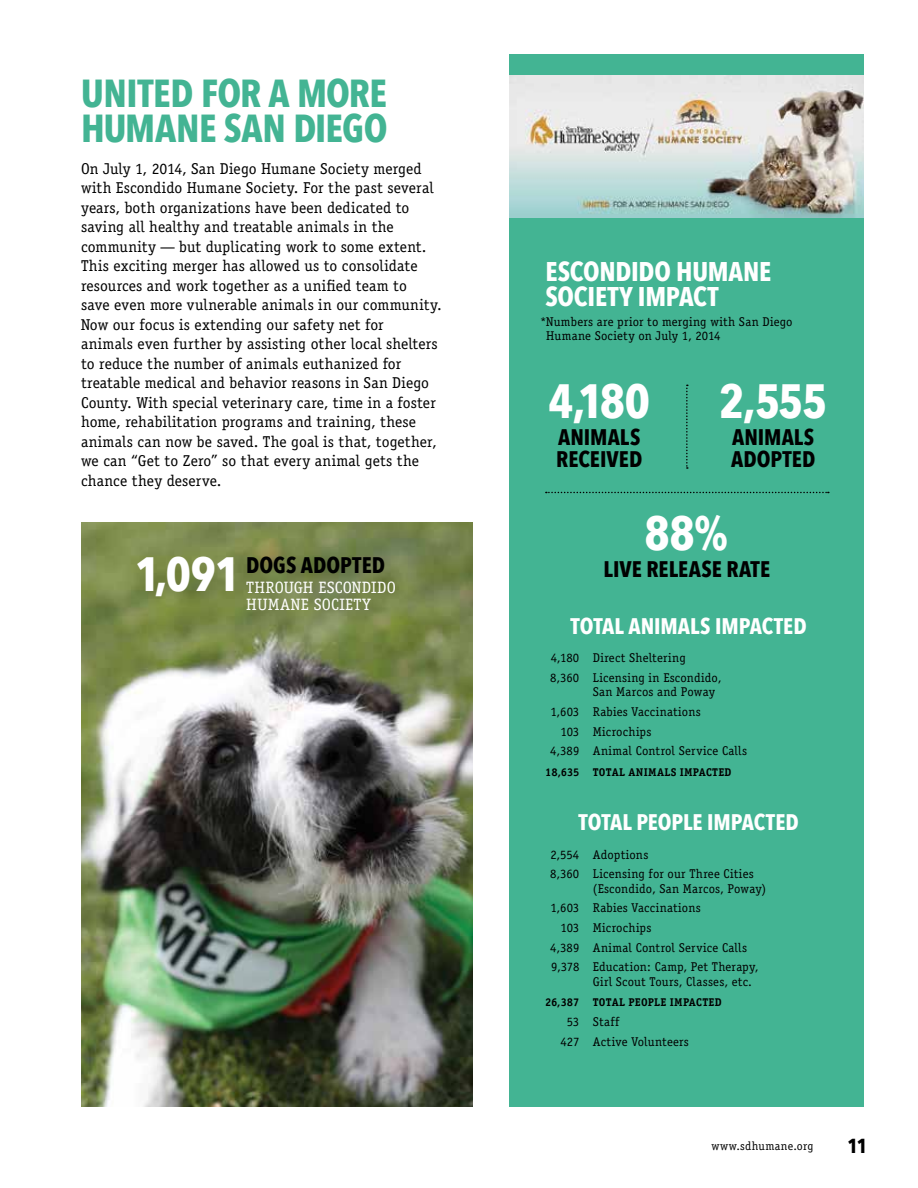
<style>
.page{position:relative;width:918px;height:1188px;background:#fff}
.page>*{position:absolute;margin:0;border:0;box-sizing:border-box;transform-origin:0 0}
.t1{font:700 48px "Avenir Next Condensed";letter-spacing:-.025em;color:#fff}
.t2{font:700 39px/36px "Avenir Next Condensed";letter-spacing:-.01em;color:#43b493}
.t3{font:700 27px/25.5px "Avenir Next Condensed";letter-spacing:-.01em;color:#fff}
.t4{font:700 22.5px/22.5px "Avenir Next Condensed";color:#000}
.t5{font:700 22.5px "Avenir Next Condensed";color:#fff}
.t6{font:700 20.25px "Avenir Next Condensed";color:#000}
.t7{font:16.5px/17.2px "Officina Serif";letter-spacing:.02em;color:#fff}
.t8{font:15.75px/19.5px "Officina Serif";letter-spacing:.005em;color:#000}
.t9{font:12.75px/19.6px "Officina Serif";letter-spacing:.015em;color:#000}
.t10{font:12px "Officina Serif";letter-spacing:.03em;color:#000}
.t11{font:700 11.25px "Officina Serif";letter-spacing:.02em;color:#000}
</style>
<div class="page">
<div style="left:510px;top:54px;width:354px;height:1053px;background:#43b493"></div>
<svg style="left:686px;top:385px;width:2px;height:84px"></svg>
<svg style="left:546px;top:492px;width:283px;height:1px"></svg>
<img style="left:81px;top:523px;width:391px;height:584px">
<img style="left:510px;top:76px;width:354px;height:141px">
<h2 class="t2" style="left:81px;top:75px;width:308px">UNITED FOR A MORE<br>HUMANE SAN DIEGO</h2>
<p class="t8" style="left:81px;top:159px;width:362px">On July 1, 2014, San Diego Humane Society merged with Escondido Humane Society. For the past several years, both organizations have been dedicated to saving all healthy and treatable animals in the community — but duplicating work to some extent.<br>This exciting merger has allowed us to consolidate resources and work together as a unified team to<br>save even more vulnerable animals in our community.<br>Now our focus is extending our safety net for<br>animals even further by assisting other local shelters to reduce the number of animals euthanized for treatable medical and behavior reasons in San Diego County. With special veterinary care, time in a foster home, rehabilitation programs and training, these animals can now be saved. The goal is that, together, we can “Get to Zero” so that every animal gets the chance they deserve.</p>
<h1 class="t1" style="left:135px;top:545px;width:107px">1,091</h1>
<h3 class="t4" style="left:246px;top:553px;width:140px">DOGS ADOPTED</h3>
<p class="t7" style="left:246px;top:579px;width:151px">THROUGH ESCONDIDO<br>HUMANE SOCIETY</p>
<h3 class="t3" style="left:545px;top:258px;width:227px">ESCONDIDO HUMANE<br>SOCIETY IMPACT</h3>
<p class="t9" style="left:546px;top:314px;width:248px;line-height:14.2px;text-indent:-6px">*Numbers are prior to merging with San Diego<br>Humane Society on July 1, 2014</p>
<h1 class="t1" style="left:548px;top:372px;width:103px">4,180</h1>
<h3 class="t4" style="left:556px;top:426px;width:88px">ANIMALS<br>RECEIVED</h3>
<h1 class="t1" style="left:719px;top:372px;width:110px">2,555</h1>
<h3 class="t4" style="left:731px;top:426px;width:86px">ANIMALS<br>ADOPTED</h3>
<h1 class="t1" style="left:644px;top:503px;width:85px">88%</h1>
<h3 class="t4" style="left:604px;top:557px;width:168px">LIVE RELEASE RATE</h3>
<h3 class="t5" style="left:571px;top:612px;width:238px">TOTAL ANIMALS IMPACTED</h3>
<p class="t9" style="left:550px;top:648px;width:173px">4,180 Direct Sheltering<br>8,360 Licensing in Escondido,</p>
<p class="t9" style="left:593px;top:682px;width:124px">San Marcos and Poway</p>
<p class="t9" style="left:550px;top:702px;width:152px">1,603 Rabies Vaccinations</p>
<p class="t9" style="left:561px;top:721px;width:92px">103 Microchips</p>
<p class="t9" style="left:550px;top:741px;width:198px">4,389 Animal Control Service Calls</p>
<p class="t11" style="left:545px;top:765px;width:188px">18,635 TOTAL ANIMALS IMPACTED</p>
<h3 class="t5" style="left:578px;top:809px;width:222px">TOTAL PEOPLE IMPACTED</h3>
<p class="t9" style="left:550px;top:845px;width:205px">2,554 Adoptions<br>8,360 Licensing for our Three Cities</p>
<p class="t9" style="left:593px;top:879px;width:175px">(Escondido, San Marcos, Poway)</p>
<p class="t9" style="left:550px;top:898px;width:152px">1,603 Rabies Vaccinations</p>
<p class="t9" style="left:561px;top:918px;width:92px">103 Microchips</p>
<p class="t9" style="left:550px;top:938px;width:198px">4,389 Animal Control Service Calls</p>
<p class="t9" style="left:551px;top:957px;width:209px">9,378 Education: Camp, Pet Therapy,</p>
<p class="t9" style="left:593px;top:971px;width:161px">Girl Scout Tours, Classes, etc.</p>
<p class="t11" style="left:545px;top:996px;width:178px">26,387 TOTAL PEOPLE IMPACTED</p>
<p class="t9" style="left:560px;top:1012px;width:130px;text-indent:6px">53 Staff<br>427 Active Volunteers</p>
<p class="t10" style="left:711px;top:1139px;width:104px">www.sdhumane.org</p>
<p class="t6" style="left:847px;top:1134px;width:22px">11</p>
</div>
